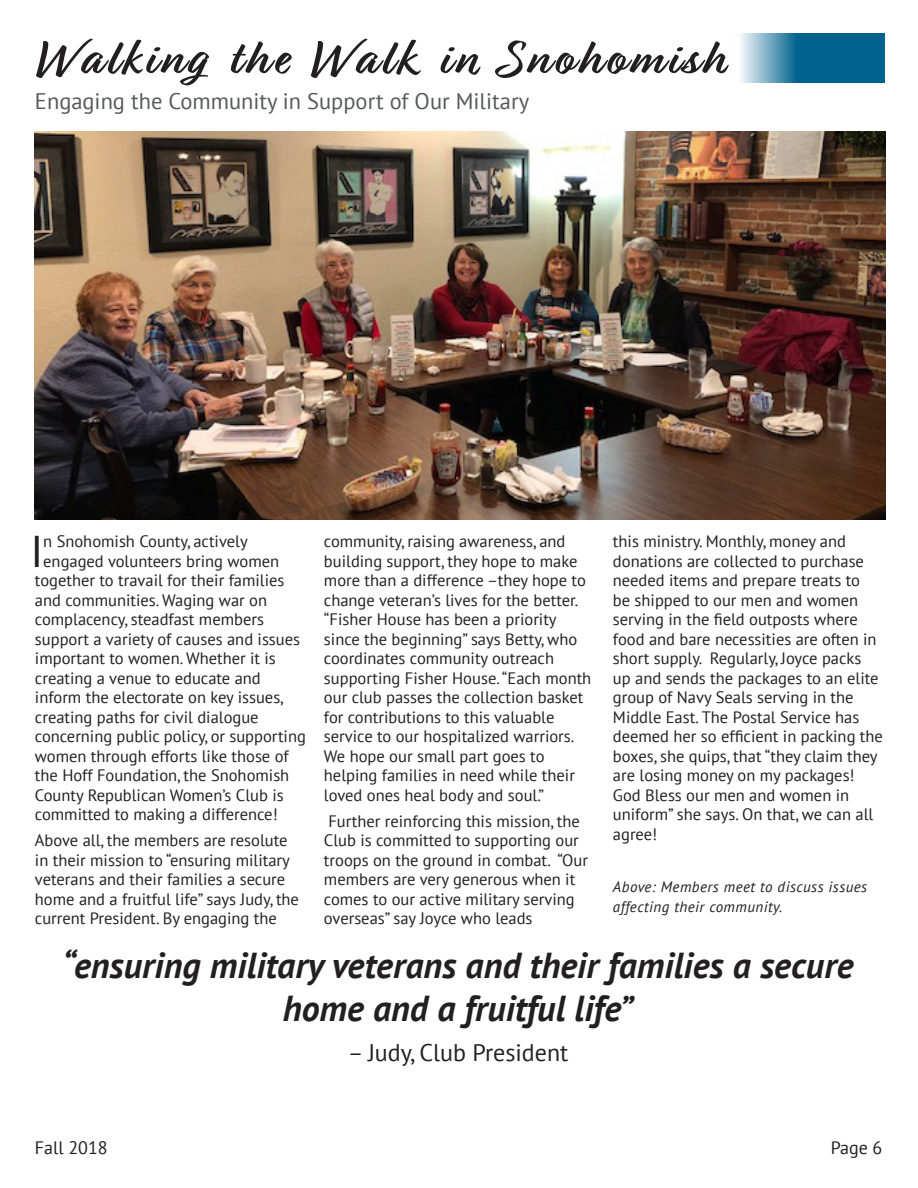
<style>
.page{position:relative;width:918px;height:1188px;background:#fff}
.page>*{position:absolute;margin:0;border:0;box-sizing:border-box;transform-origin:0 0}
.Story_Header{font:700 51px "Relation";letter-spacing:.08em;color:#231f20}
.Body_Copy{font:44.4px "PT Sans";color:#231f20}
.Body_Copy-2{font:italic 700 36px/43.5px "PT Sans";color:#231f20;text-align:center}
.Body_Copy-3{font:24px "PT Sans";color:#231f20}
.Secondary_Headline_8{font:22.5px "PT Sans";color:#57585a}
.t1{font:18px "PT Sans";color:#231f20}
.Body_Copy-4{font:16.5px/19.5px "PT Sans";color:#231f20}
.Body_Copy-5{font:italic 15px/19.5px "PT Sans";letter-spacing:.03em;color:#231f20}
</style>
<div class="page">
<svg style="left:741px;top:34px;width:144px;height:49px;background:#2f7ea2"></svg>
<img style="left:35px;top:131px;width:850px;height:389px">
<p class="Story_Header" style="left:35px;top:29px;width:690px">Walking the Walk in Snohomish</p>
<p class="Secondary_Headline_8" style="left:35px;top:87px;width:496px">Engaging the Community in Support of Our Military</p>
<p class="Body_Copy" style="left:30px;top:523px;width:14px">I</p>
<p class="Body_Copy-4" style="left:43px;top:531px;width:206px">n Snohomish County, actively</p>
<p class="Body_Copy-4" style="left:613px;top:531px;width:271px">this ministry. Monthly, money and donations are collected to purchase needed items and prepare treats to<br>be shipped to our men and women serving in the field outposts where food and bare necessities are often in short supply. Regularly, Joyce packs up and sends the packages to an elite group of Navy Seals serving in the Middle East. The Postal Service has deemed her so efficient in packing the boxes, she quips, that “they claim they are losing money on my packages!<br>God Bless our men and women in uniform” she says. On that, we can all agree!</p>
<p class="Body_Copy-5" style="left:613px;top:877px;width:256px">Above: Members meet to discuss issues affecting their community.</p>
<p class="Body_Copy-2" style="left:63px;top:943px;width:792px">“ensuring military veterans and their families a secure home and a fruitful life”</p>
<p class="Body_Copy-3" style="left:348px;top:1037px;width:222px">– Judy, Club President</p>
<p class="Body_Copy-4" style="left:324px;top:531px;width:269px">community, raising awareness, and building support, they hope to make more than a difference –they hope to change veteran’s lives for the better. “Fisher House has been a priority since the beginning” says Betty, who coordinates community outreach supporting Fisher House. “Each month our club passes the collection basket for contributions to this valuable service to our hospitalized warriors.<br>We hope our small part goes to helping families in need while their loved ones heal body and soul.”</p>
<p class="Body_Copy-4" style="left:324px;top:811px;width:266px">Further reinforcing this mission, the Club is committed to supporting our troops on the ground in combat. “Our members are very generous when it comes to our active military serving overseas” say Joyce who leads</p>
<p class="Body_Copy-4" style="left:43px;top:551px;width:237px">engaged volunteers bring women</p>
<p class="Body_Copy-4" style="left:35px;top:570px;width:251px">together to travail for their families</p>
<p class="Body_Copy-4" style="left:35px;top:590px;width:234px">and communities. Waging war on</p>
<p class="Body_Copy-4" style="left:35px;top:609px;width:231px">complacency, steadfast members</p>
<p class="Body_Copy-4" style="left:35px;top:629px;width:267px">support a variety of causes and issues</p>
<p class="Body_Copy-4" style="left:35px;top:648px;width:242px">important to women. Whether it is</p>
<p class="Body_Copy-4" style="left:35px;top:668px;width:227px">creating a venue to educate and</p>
<p class="Body_Copy-4" style="left:35px;top:687px;width:250px">inform the electorate on key issues,</p>
<p class="Body_Copy-4" style="left:35px;top:707px;width:225px">creating paths for civil dialogue</p>
<p class="Body_Copy-4" style="left:35px;top:726px;width:272px">concerning public policy, or supporting</p>
<p class="Body_Copy-4" style="left:35px;top:746px;width:255px">women through efforts like those of</p>
<p class="Body_Copy-4" style="left:35px;top:765px;width:256px">the Hoff Foundation, the Snohomish</p>
<p class="Body_Copy-4" style="left:35px;top:785px;width:250px">County Republican Women’s Club is</p>
<p class="Body_Copy-4" style="left:35px;top:804px;width:244px">committed to making a difference!</p>
<p class="Body_Copy-4" style="left:35px;top:831px;width:266px">Above all, the members are resolute in their mission to “ensuring military veterans and their families a secure home and a fruitful life” says Judy, the current President. By engaging the</p>
<p class="t1" style="left:35px;top:1136px;width:74px">Fall 2018</p>
<p class="t1" style="left:831px;top:1136px;width:53px">Page 6</p>
</div>
